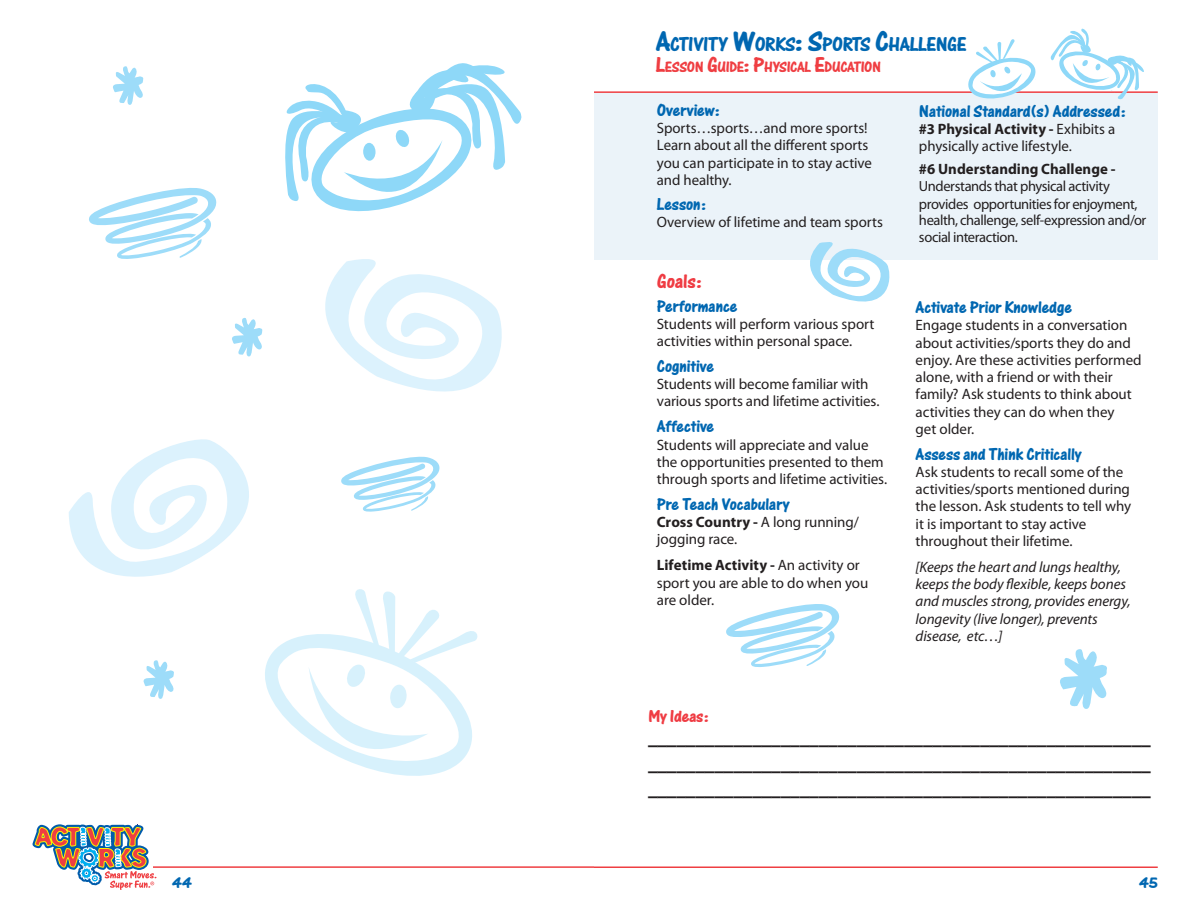
<style>
.page{position:relative;width:1188px;height:918px;background:#fff}
.page>*{position:absolute;margin:0;border:0;box-sizing:border-box;transform-origin:0 0}
.t1{font:21px "One Stroke Script Bold Plain";letter-spacing:-.015em;color:#0067b1}
.t2{font:21px "One Stroke Script Bold Plain";letter-spacing:-.005em;color:#ef3c43}
.t3{font:18px/25.5px "One Stroke Script Bold Plain";color:#231f20;text-align:justify}
.t4{font:18px "One Stroke Script Bold Plain";color:#0067b1}
.t5{font:18px "One Stroke Script Bold Plain";letter-spacing:-.005em;color:#ef3c43}
.t6{font:16.5px "One Stroke Script Bold Plain";color:#0067b1}
.t7{font:15.75px "One Stroke Script Bold Plain";letter-spacing:-.015em;color:#ef3e42}
.t8{font:15px/17.2px "Myriad Pro";letter-spacing:-.005em;color:#231f20}
.t9{font:italic 15px/17.2px "Myriad Pro";letter-spacing:-.005em;color:#231f20}
.t10{font:700 15px "Myriad Pro";color:#231f20}
.t11{font:14.7px/16.8px "Myriad Pro";letter-spacing:-.03em;color:#231f20}
.s1{font-size:30px}
.s2{font-size:22.5px}
.s3{font-weight:700}
</style>
<div class="page">
<div style="left:594px;top:92px;width:564px;height:168px;background:#ebf3f9"></div>
<hr style="left:594px;top:866px;width:564px;height:2px;background:#ef3e42">
<hr style="left:594px;top:91px;width:564px;height:2px;background:#ef3e42">
<svg style="left:962px;top:39px;width:76px;height:60px"></svg>
<svg style="left:1049px;top:28px;width:103px;height:72px"></svg>
<svg style="left:810px;top:242px;width:80px;height:60px"></svg>
<svg style="left:32px;top:824px;width:124px;height:66px"></svg>
<hr style="left:153px;top:866px;width:441px;height:2px;background:#ef3e42">
<svg style="left:726px;top:604px;width:114px;height:63px"></svg>
<svg style="left:1060px;top:649px;width:47px;height:60px"></svg>
<svg style="left:69px;top:63px;width:453px;height:713px"></svg>
<p class="t6" style="left:172px;top:873px;width:21px">44</p>
<h1 class="t1" style="left:656px;top:32px;width:312px"><span class="s1">A</span>CTIVITY <span class="s1">W</span>ORKS<span class="s1">: S</span>PORTS <span class="s1">C</span>HALLENGE</h1>
<p class="t7" style="left:656px;top:58px;width:227px"><span class="s2">L</span>ESSON <span class="s2">G</span> UIDE<span class="s2">: P</span>HYSICAL <span class="s2">E</span>DUCATION</p>
<p class="t4" style="left:657px;top:99px;width:65px">Overview:</p>
<p class="t8" style="left:657px;top:119px;width:217px">Sports…sports…and more sports!<br>Learn about all the different sports you can participate in to stay active and healthy.</p>
<p class="t4" style="left:657px;top:193px;width:51px">Lesson:</p>
<p class="t8" style="left:657px;top:214px;width:228px">Overview of lifetime and team sports</p>
<h1 class="t2" style="left:657px;top:268px;width:47px">Goals:</h1>
<p class="t4" style="left:657px;top:295px;width:82px">Performance</p>
<p class="t8" style="left:657px;top:315px;width:219px">Students will perform various sport activities within personal space.</p>
<p class="t4" style="left:657px;top:355px;width:59px">Cognitive</p>
<p class="t8" style="left:657px;top:375px;width:224px">Students will become familiar with various sports and lifetime activities.</p>
<p class="t4" style="left:657px;top:416px;width:59px">Affective</p>
<p class="t8" style="left:657px;top:436px;width:232px">Students will appreciate and value the opportunities presented to them through sports and lifetime activities.</p>
<p class="t4" style="left:657px;top:493px;width:134px">Pre Teach Vocabulary</p>
<p class="t8" style="left:657px;top:513px;width:204px"><span class="s3">Cross Country -</span> A long running/ jogging race.</p>
<p class="t8" style="left:657px;top:556px;width:213px"><span class="s3">Lifetime Activity -</span> An activity or sport you are able to do when you are older.</p>
<p class="t4" style="left:919px;top:100px;width:208px">National Standard(s) Addressed:</p>
<p class="t8" style="left:919px;top:120px;width:198px"><span class="s3">#3 Physical Activity -</span> Exhibits a physically active lifestyle.</p>
<p class="t10" style="left:919px;top:159px;width:198px">#6 Understanding Challenge -</p>
<p class="t11" style="left:919px;top:178px;width:229px">Understands that physical activity provides opportunities for enjoyment, health, challenge, self-expression and/or social interaction.</p>
<p class="t4" style="left:916px;top:296px;width:158px">Activate Prior Knowledge</p>
<p class="t8" style="left:916px;top:316px;width:228px">Engage students in a conversation about activities/sports they do and enjoy. Are these activities performed alone, with a friend or with their family? Ask students to think about activities they can do when they<br>get older.</p>
<p class="t4" style="left:916px;top:443px;width:168px">Assess and Think Critically</p>
<p class="t8" style="left:916px;top:463px;width:217px">Ask students to recall some of the activities/sports mentioned during the lesson. Ask students to tell why it is important to stay active throughout their lifetime.</p>
<p class="t9" style="left:916px;top:558px;width:217px">[Keeps the heart and lungs healthy, keeps the body flexible, keeps bones and muscles strong, provides energy, longevity (live longer), prevents disease, etc…]</p>
<p class="t5" style="left:648px;top:705px;width:62px">My Ideas:</p>
<p class="t3" style="left:648px;top:724px;width:504px">_____________________________________________________ _____________________________________________________ _____________________________________________________</p>
<p class="t6" style="left:1139px;top:873px;width:20px">45</p>
</div>
